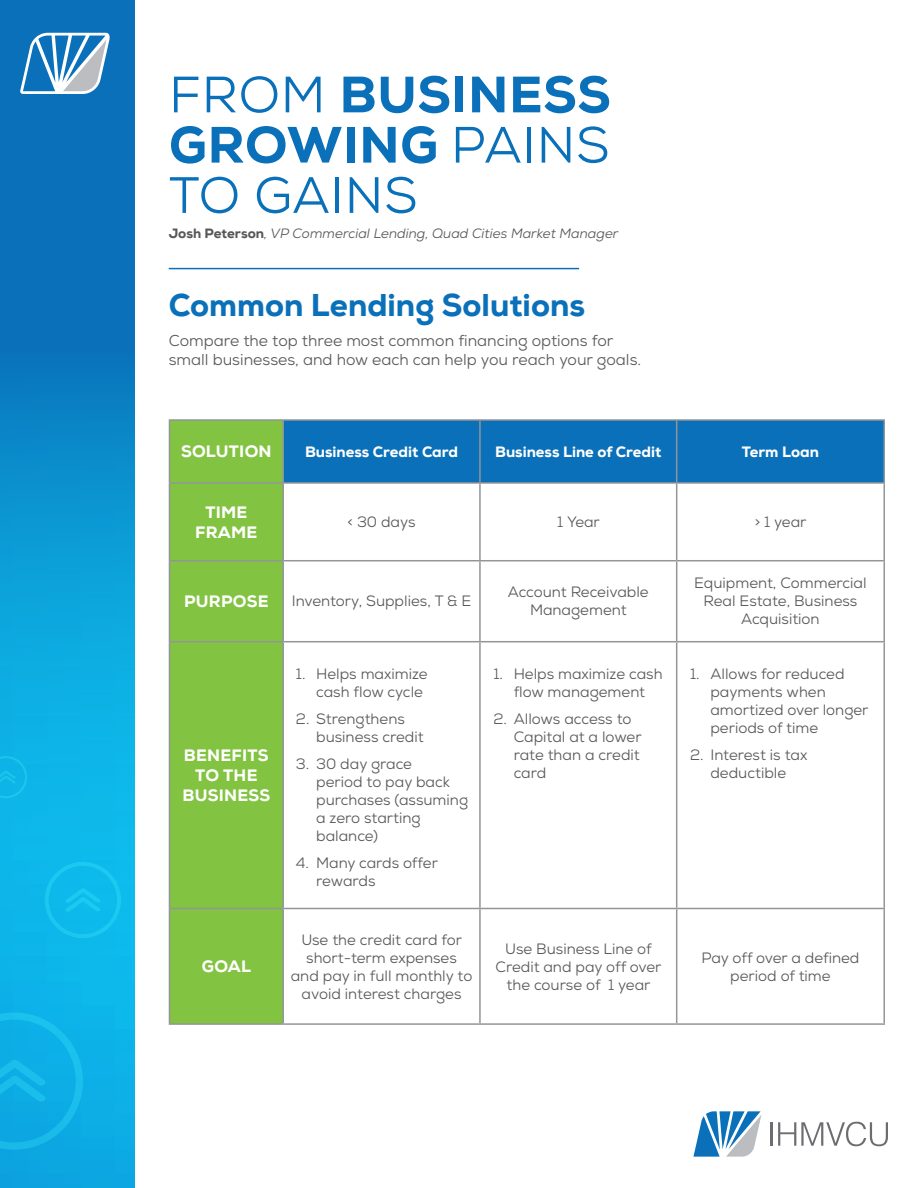
<style>
.page{position:relative;width:918px;height:1188px;background:#fff}
.page>*{position:absolute;margin:0;border:0;box-sizing:border-box;transform-origin:0 0}
.t1{font:800 51px/50.2px "Nexa";letter-spacing:.015em;color:#0970b9}
.t2{font:51px "Nexa";letter-spacing:.015em;color:#0970b9}
.t3{font:800 31.5px "Nexa";color:#0970b9}
.t4{font:800 16.5px/19.8px "Nexa";letter-spacing:.015em;color:#fff;text-align:center}
.t5{font:15.75px/18.9px "Nexa";color:#57585a}
.t6{font:15px/18px "Nexa";color:#57585a;text-align:center}
.t7{font:800 15px "Nexa";color:#fff}
.t8{font:italic 13.5px "Nexa";color:#57585a}
.s1{font-weight:400}
.s2{font-weight:800;font-style:normal}
</style>
<div class="page">
<hr style="left:770px;top:1122px;width:3px;height:24px;background:#6c6d70">
<svg style="left:778px;top:1122px;width:110px;height:24px"></svg>
<svg style="left:693px;top:1111px;width:68px;height:46px"></svg>
<hr style="left:169px;top:268px;width:410px;height:1px;background:#0970b9">
<svg style="left:0;top:0;width:135px;height:1188px;background:#0b94d2"></svg>
<svg style="left:20px;top:33px;width:91px;height:61px"></svg>
<svg style="left:0;top:1013px;width:83px;height:137px;background:#0fb0e6"></svg>
<svg style="left:45px;top:862px;width:76px;height:76px;background:#10bcec"></svg>
<svg style="left:0;top:756px;width:27px;height:42px"></svg>
<svg style="left:170px;top:421px;width:112px;height:602px;background:#82c143"></svg>
<div style="left:284px;top:421px;width:600px;height:61px;background:#0970b9"></div>
<hr style="left:169px;top:419px;width:114px;height:2px;background:#939598">
<hr style="left:169px;top:421px;width:1px;height:61px;background:#939598">
<hr style="left:283px;top:419px;width:197px;height:2px;background:#939598">
<hr style="left:282px;top:421px;width:2px;height:61px;background:#939598">
<hr style="left:480px;top:419px;width:197px;height:2px;background:#939598">
<hr style="left:479px;top:421px;width:2px;height:61px;background:#939598">
<hr style="left:677px;top:419px;width:208px;height:2px;background:#939598">
<hr style="left:676px;top:421px;width:1px;height:61px;background:#939598">
<hr style="left:884px;top:421px;width:1px;height:61px;background:#939598">
<hr style="left:169px;top:482px;width:114px;height:2px;background:#939598">
<hr style="left:169px;top:484px;width:1px;height:76px;background:#939598">
<hr style="left:283px;top:482px;width:197px;height:2px;background:#939598">
<hr style="left:282px;top:484px;width:2px;height:76px;background:#939598">
<hr style="left:480px;top:482px;width:197px;height:2px;background:#939598">
<hr style="left:479px;top:484px;width:2px;height:76px;background:#939598">
<hr style="left:677px;top:482px;width:208px;height:2px;background:#939598">
<hr style="left:676px;top:484px;width:1px;height:76px;background:#939598">
<hr style="left:884px;top:484px;width:1px;height:76px;background:#939598">
<hr style="left:169px;top:560px;width:114px;height:1px;background:#939598">
<hr style="left:169px;top:561px;width:1px;height:80px;background:#939598">
<hr style="left:283px;top:560px;width:197px;height:1px;background:#939598">
<hr style="left:282px;top:561px;width:2px;height:80px;background:#939598">
<hr style="left:480px;top:560px;width:197px;height:1px;background:#939598">
<hr style="left:479px;top:561px;width:2px;height:80px;background:#939598">
<hr style="left:677px;top:560px;width:208px;height:1px;background:#939598">
<hr style="left:676px;top:561px;width:1px;height:80px;background:#939598">
<hr style="left:884px;top:561px;width:1px;height:80px;background:#939598">
<hr style="left:169px;top:641px;width:114px;height:1px;background:#939598">
<hr style="left:169px;top:642px;width:1px;height:266px;background:#939598">
<hr style="left:283px;top:641px;width:197px;height:1px;background:#939598">
<hr style="left:282px;top:642px;width:2px;height:266px;background:#939598">
<hr style="left:480px;top:641px;width:197px;height:1px;background:#939598">
<hr style="left:479px;top:642px;width:2px;height:266px;background:#939598">
<hr style="left:677px;top:641px;width:208px;height:1px;background:#939598">
<hr style="left:676px;top:642px;width:1px;height:266px;background:#939598">
<hr style="left:884px;top:642px;width:1px;height:266px;background:#939598">
<hr style="left:169px;top:908px;width:114px;height:1px;background:#939598">
<hr style="left:169px;top:909px;width:1px;height:114px;background:#939598">
<hr style="left:283px;top:908px;width:197px;height:1px;background:#939598">
<hr style="left:282px;top:909px;width:2px;height:114px;background:#939598">
<hr style="left:480px;top:908px;width:197px;height:1px;background:#939598">
<hr style="left:479px;top:909px;width:2px;height:114px;background:#939598">
<hr style="left:677px;top:908px;width:208px;height:1px;background:#939598">
<hr style="left:676px;top:909px;width:1px;height:114px;background:#939598">
<hr style="left:884px;top:909px;width:1px;height:114px;background:#939598">
<hr style="left:169px;top:1023px;width:114px;height:2px;background:#939598">
<hr style="left:283px;top:1023px;width:197px;height:2px;background:#939598">
<hr style="left:480px;top:1023px;width:197px;height:2px;background:#939598">
<hr style="left:677px;top:1023px;width:208px;height:2px;background:#939598">
<p class="t1" style="left:169px;top:70px;width:443px"><span class="s1">FROM</span> BUSINESS<br>GROWING <span class="s1">PAINS</span></p>
<p class="t2" style="left:169px;top:163px;width:250px">TO GAINS</p>
<p class="t8" style="left:169px;top:225px;width:451px"><span class="s2">Josh Peterson</span>, VP Commercial Lending, Quad Cities Market Manager</p>
<p class="t3" style="left:169px;top:285px;width:418px">Common Lending Solutions</p>
<p class="t5" style="left:169px;top:332px;width:474px">Compare the top three most common financing options for small businesses, and how each can help you reach your goals.</p>
<p class="t4" style="left:181px;top:442px;width:92px">SOLUTION</p>
<p class="t7" style="left:305px;top:442px;width:154px">Business Credit Card</p>
<p class="t7" style="left:495px;top:442px;width:168px">Business Line of Credit</p>
<p class="t7" style="left:742px;top:442px;width:78px">Term Loan</p>
<p class="t4" style="left:195px;top:502px;width:64px">TIME<br>FRAME</p>
<p class="t6" style="left:348px;top:513px;width:69px">&lt; 30 days</p>
<p class="t6" style="left:557px;top:513px;width:44px">1 Year</p>
<p class="t6" style="left:755px;top:513px;width:53px">&gt; 1 year</p>
<p class="t4" style="left:184px;top:591px;width:86px">PURPOSE</p>
<p class="t6" style="left:292px;top:592px;width:181px">Inventory, Supplies, T &amp; E</p>
<p class="t6" style="left:508px;top:583px;width:142px">Account Receivable<br>Management</p>
<p class="t6" style="left:694px;top:574px;width:174px">Equipment, Commercial<br>Real Estate, Business<br>Acquisition</p>
<p class="t4" style="left:182px;top:746px;width:89px">BENEFITS<br>TO THE<br>BUSINESS</p>
<p class="t4" style="left:202px;top:957px;width:51px">GOAL</p>
<p class="t6" style="left:316px;top:665px;width:113px;text-align:left;text-indent:-20px">1. Helps maximize cash flow cycle</p>
<p class="t6" style="left:316px;top:710px;width:109px;text-align:left;text-indent:-20px">2. Strengthens business credit</p>
<p class="t6" style="left:316px;top:755px;width:154px;text-align:left;text-indent:-20px">3. 30 day grace<br>period to pay back purchases (assuming a zero starting balance)</p>
<p class="t6" style="left:316px;top:854px;width:123px;text-align:left;text-indent:-20px">4. Many cards offer rewards</p>
<p class="t6" style="left:493px;top:665px;width:171px">1. Helps maximize cash flow management</p>
<p class="t6" style="left:514px;top:710px;width:129px;text-align:left;text-indent:-20px">2. Allows access to<br>Capital at a lower rate than a credit card</p>
<p class="t6" style="left:710px;top:665px;width:160px;text-align:left;text-indent:-20px">1. Allows for reduced payments when amortized over longer periods of time</p>
<p class="t6" style="left:690px;top:746px;width:119px">2. Interest is tax deductible</p>
<p class="t6" style="left:291px;top:930px;width:183px">Use the credit card for short-term expenses and pay in full monthly to avoid interest charges</p>
<p class="t6" style="left:496px;top:939px;width:168px">Use Business Line of<br>Credit and pay off over the course of 1 year</p>
<p class="t6" style="left:701px;top:948px;width:160px">Pay off over a defined period of time</p>
</div>
